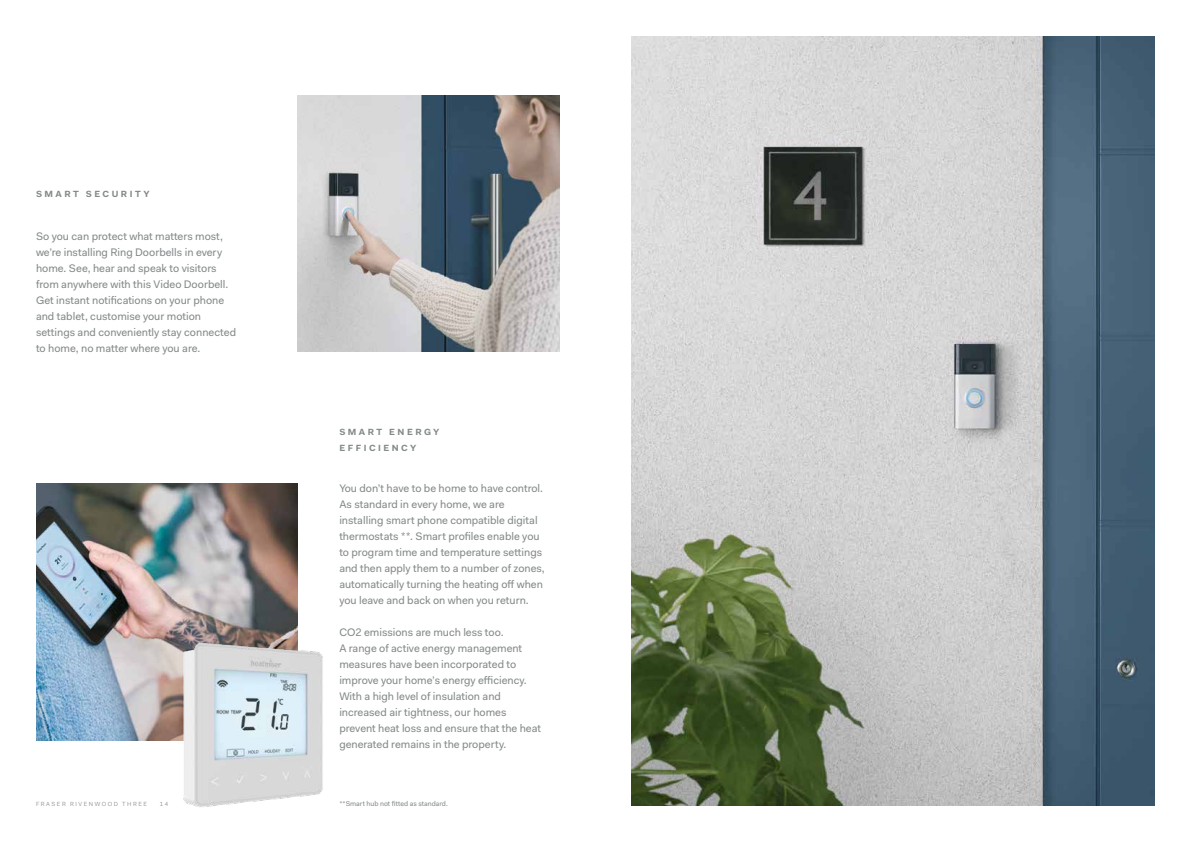
<style>
.page{position:relative;width:1191px;height:842px;background:#fff}
.page>*{position:absolute;margin:0;border:0;box-sizing:border-box;transform-origin:0 0}
.t1{font:11px/16px "Fakt Pro";color:#838989}
.t2{font:700 9px/16px "Fakt Pro";letter-spacing:.275em;color:#838989}
.t3{font:7px "Fakt Pro";color:#838989}
.t4{font:6px "Fakt Pro Blond";letter-spacing:.25em;color:#838989}
</style>
<div class="page">
<img style="left:631px;top:36px;width:524px;height:770px">
<img style="left:298px;top:96px;width:261px;height:256px">
<img style="left:36px;top:484px;width:262px;height:256px">
<img style="left:152px;top:623px;width:171px;height:184px">
<p class="t2" style="left:36px;top:186px;width:115px">SMART SECURITY</p>
<p class="t1" style="left:36px;top:228px;width:202px">So you can protect what matters most, we’re installing Ring Doorbells in every home. See, hear and speak to visitors from anywhere with this Video Doorbell.<br>Get instant notifications on your phone and tablet, customise your motion settings and conveniently stay connected to home, no matter where you are.</p>
<p class="t4" style="left:36px;top:800px;width:113px">FRASER RIVENWOOD THREE</p>
<p class="t4" style="left:160px;top:800px;width:10px">14</p>
<p class="t2" style="left:339px;top:424px;width:102px">SMART ENERGY<br>EFFICIENCY</p>
<p class="t1" style="left:339px;top:480px;width:207px">You don’t have to be home to have control.<br>As standard in every home, we are installing smart phone compatible digital thermostats **. Smart profiles enable you to program time and temperature settings and then apply them to a number of zones, automatically turning the heating off when you leave and back on when you return.</p>
<p class="t1" style="left:339px;top:624px;width:203px">CO2 emissions are much less too.<br>A range of active energy management measures have been incorporated to improve your home’s energy efficiency.<br>With a high level of insulation and increased air tightness, our homes prevent heat loss and ensure that the heat generated remains in the property.</p>
<p class="t3" style="left:339px;top:799px;width:110px">**Smart hub not fitted as standard.</p>
</div>
